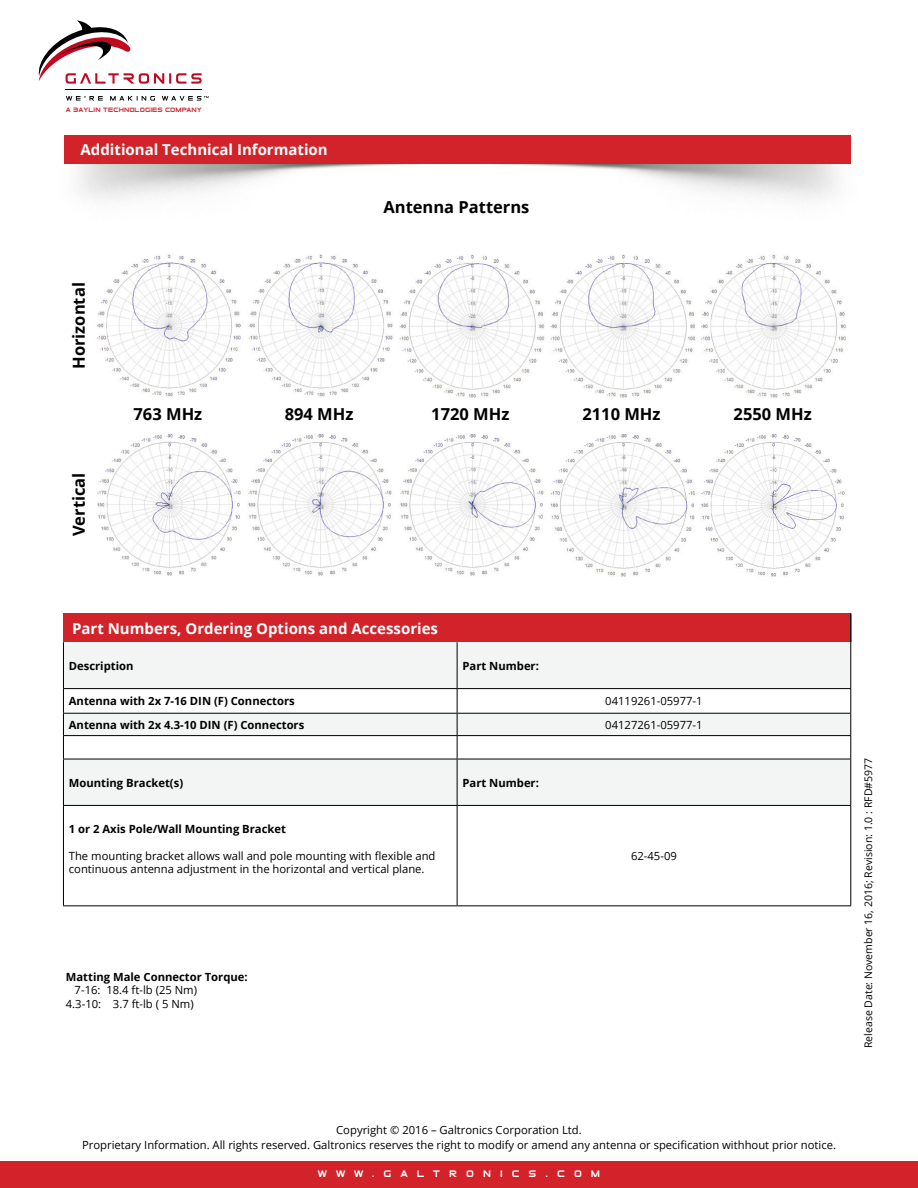
<style>
.page{position:relative;width:918px;height:1188px;background:#fff}
.page>*{position:absolute;margin:0;border:0;box-sizing:border-box;transform-origin:0 0}
.t1{font:700 16.5px "Open Sans";color:#000}
.t2{font:700 15px "Open Sans";color:#fff}
.t3{font:11.25px/13.5px "Open Sans";color:#000}
.t4{font:700 11.25px "Open Sans";color:#000}
.t5{font:10.5px "Open Sans";color:#000}
.t6{font:9px "Elemental End";letter-spacing:1em;color:#fff}
.t7{font:6px "Elemental End";color:#d2232a}
</style>
<div class="page">
<div style="left:0;top:1161px;width:918px;height:27px;background:#d2232a"></div>
<hr style="left:66px;top:89px;width:136px;height:1px;background:#000">
<svg style="left:38px;top:20px;width:164px;height:64px"></svg>
<svg style="left:66px;top:96px;width:143px;height:5px"></svg>
<div style="left:64px;top:135px;width:787px;height:29px;background:#d2232a"></div>
<div style="left:63px;top:613px;width:788px;height:29px;background:#d2232a"></div>
<svg style="left:64px;top:642px;width:786px;height:163px;fill:#f3f4f4"></svg>
<hr style="left:850px;top:613px;width:2px;height:29px;background:#000">
<hr style="left:457px;top:642px;width:1px;height:46px;background:#000">
<hr style="left:63px;top:713px;width:394px;height:1px;background:#000">
<hr style="left:63px;top:735px;width:394px;height:1px;background:#000">
<svg style="left:457px;top:689px;width:1px;height:70px"></svg>
<hr style="left:63px;top:759px;width:394px;height:1px;background:#000">
<hr style="left:457px;top:759px;width:1px;height:46px;background:#000">
<hr style="left:63px;top:805px;width:394px;height:1px;background:#000">
<hr style="left:457px;top:806px;width:1px;height:99px;background:#000">
<hr style="left:63px;top:905px;width:394px;height:1px;background:#000">
<hr style="left:457px;top:713px;width:394px;height:1px;background:#000">
<hr style="left:457px;top:735px;width:394px;height:1px;background:#000">
<hr style="left:457px;top:759px;width:394px;height:1px;background:#000">
<hr style="left:457px;top:805px;width:394px;height:1px;background:#000">
<hr style="left:457px;top:905px;width:394px;height:1px;background:#000">
<hr style="left:63px;top:642px;width:1px;height:46px;background:#000">
<hr style="left:850px;top:642px;width:1px;height:46px;background:#000">
<hr style="left:63px;top:688px;width:394px;height:1px;background:#000">
<hr style="left:457px;top:688px;width:394px;height:1px;background:#000">
<svg style="left:63px;top:689px;width:1px;height:70px"></svg>
<svg style="left:850px;top:689px;width:1px;height:70px"></svg>
<hr style="left:63px;top:759px;width:1px;height:46px;background:#000">
<hr style="left:850px;top:759px;width:1px;height:46px;background:#000">
<hr style="left:63px;top:806px;width:1px;height:99px;background:#000">
<hr style="left:850px;top:806px;width:1px;height:99px;background:#000">
<img style="left:399px;top:254px;width:447px;height:144px">
<img style="left:247px;top:254px;width:146px;height:143px">
<img style="left:97px;top:254px;width:144px;height:143px">
<img style="left:97px;top:433px;width:296px;height:143px">
<img style="left:400px;top:433px;width:447px;height:144px">
<p class="t7" style="left:66px;top:107px;width:137px">A BAYLIN TECHNOLOGIES COMPANY</p>
<h2 class="t2" style="left:81px;top:139px;width:249px">Additional Technical Information</h2>
<h1 class="t1" style="left:67px;top:369px;width:88px;rotate:-90deg">Horizontal</h1>
<h1 class="t1" style="left:383px;top:196px;width:148px">Antenna Patterns</h1>
<h1 class="t1" style="left:67px;top:536px;width:65px;rotate:-90deg">Vertical</h1>
<h1 class="t1" style="left:134px;top:402px;width:70px">763 MHz</h1>
<h1 class="t1" style="left:285px;top:402px;width:70px">894 MHz</h1>
<h1 class="t1" style="left:431px;top:402px;width:80px">1720 MHz</h1>
<h1 class="t1" style="left:582px;top:402px;width:80px">2110 MHz</h1>
<h1 class="t1" style="left:734px;top:402px;width:80px">2550 MHz</h1>
<h2 class="t2" style="left:72px;top:618px;width:367px">Part Numbers, Ordering Options and Accessories</h2>
<p class="t4" style="left:69px;top:658px;width:66px">Description</p>
<p class="t4" style="left:463px;top:658px;width:78px">Part Number:</p>
<p class="t4" style="left:69px;top:693px;width:227px">Antenna with 2x 7-16 DIN (F) Connectors</p>
<p class="t3" style="left:605px;top:694px;width:99px">04119261-05977-1</p>
<p class="t4" style="left:69px;top:717px;width:237px">Antenna with 2x 4.3-10 DIN (F) Connectors</p>
<p class="t3" style="left:605px;top:718px;width:99px">04127261-05977-1</p>
<p class="t4" style="left:69px;top:775px;width:116px">Mounting Bracket(s)</p>
<p class="t4" style="left:463px;top:775px;width:78px">Part Number:</p>
<p class="t4" style="left:69px;top:821px;width:219px">1 or 2 Axis Pole/Wall Mounting Bracket</p>
<p class="t3" style="left:69px;top:849px;width:368px">The mounting bracket allows wall and pole mounting with flexible and continuous antenna adjustment in the horizontal and vertical plane.</p>
<p class="t3" style="left:631px;top:849px;width:47px">62-45-09</p>
<p class="t4" style="left:66px;top:969px;width:183px">Matting Male Connector Torque:</p>
<p class="t3" style="left:66px;top:983px;width:133px;text-indent:9px">7-16: 18.4 ft-lb (25 Nm)<br>4.3-10: 3.7 ft-lb ( 5 Nm)</p>
<p class="t5" style="left:861px;top:1048px;width:292px;rotate:-90deg">Release Date: November 16, 2016; Revision: 1.0 : RFD#5977</p>
<p class="t3" style="left:82px;top:1122px;width:755px;line-height:15px;text-align:center">Copyright © 2016 – Galtronics Corporation Ltd.<br>Proprietary Information. All rights reserved. Galtronics reserves the right to modify or amend any antenna or specification withhout prior notice.</p>
<p class="t6" style="left:318px;top:1168px;width:284px">WWW.GALTRONICS.COM</p>
</div>
